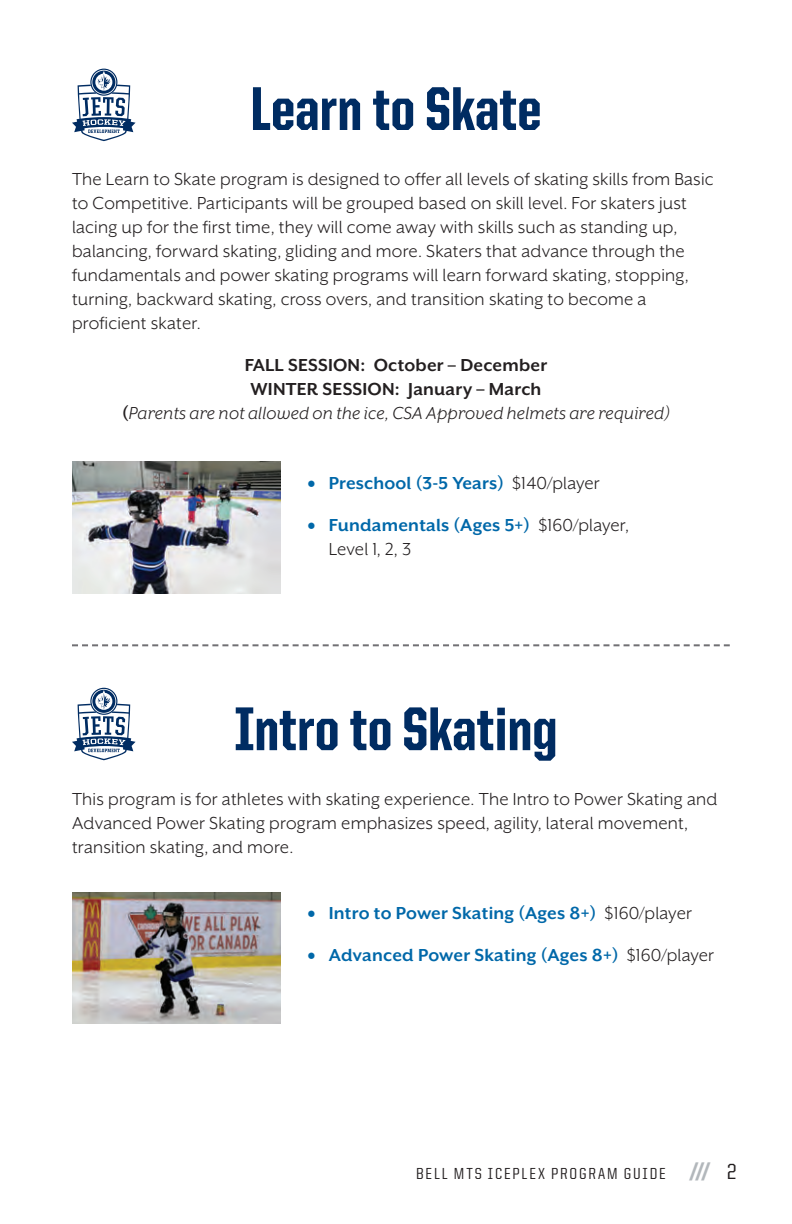
<style>
.page{position:relative;width:792px;height:1224px;background:#fff}
.page>*{position:absolute;margin:0;border:0;box-sizing:border-box;transform-origin:0 0}
.t1{font:800 62px "United Sans Cond";color:#002c62}
.t2{font:20px/24px "Mr Eaves XL San OT";letter-spacing:.01em;color:#231f20}
.t3{font:italic 20px/24px "Mr Eaves XL San OT";letter-spacing:.01em;color:#231f20;text-align:center}
.t4{font:700 20px "Mr Eaves XL San OT";letter-spacing:.01em;color:#0068a9}
.t5{font:500 16px "United Sans Semi Cond";letter-spacing:.12em;color:#231f20}
.s1{font-weight:700;font-style:normal}
.s2{font-family:"Minion Pro";font-weight:400;font-size:24px}
.s3{font-weight:400;color:#231f20}
.s4{font-family:"Minion Pro";font-size:24px;color:#0068a9}
.s5{font-weight:700;color:#0068a9}
.s6{font-weight:800;font-style:italic;font-size:22px;color:#b2b7bb}
.s7{font-size:22px}
</style>
<div class="page">
<svg style="left:72px;top:69px;width:64px;height:72px"></svg>
<svg style="left:72px;top:688px;width:64px;height:72px"></svg>
<img style="left:72px;top:461px;width:208px;height:132px">
<img style="left:72px;top:892px;width:208px;height:132px">
<svg style="left:72px;top:644px;width:658px;height:2px"></svg>
<h1 class="t1" style="left:250px;top:76px;width:293px">Learn to Skate</h1>
<p class="t2" style="left:72px;top:167px;width:643px">The Learn to Skate program is designed to offer all levels of skating skills from Basic to Competitive. Participants will be grouped based on skill level. For skaters just lacing up for the first time, they will come away with skills such as standing up, balancing, forward skating, gliding and more. Skaters that advance through the fundamentals and power skating programs will learn forward skating, stopping, turning, backward skating, cross overs, and transition skating to become a proficient skater.</p>
<p class="t3" style="left:122px;top:353px;width:550px"><span class="s1">FALL SESSION: October – December<br>WINTER SESSION: January – March<br>(</span>Parents are not allowed on the ice, CSA Approved helmets are required)</p>
<p class="t4" style="left:307px;top:473px;width:295px"><span class="s2">•</span> Preschool (3-5 Years) <span class="s3">$140/player</span></p>
<p class="t2" style="left:329px;top:513px;width:302px;text-indent:-22px"><span class="s4">•</span> <span class="s5">Fundamentals (Ages 5+)</span> $160/player,<br>Level 1, 2, 3</p>
<h1 class="t1" style="left:235px;top:697px;width:324px">Intro to Skating</h1>
<p class="t2" style="left:72px;top:787px;width:647px">This program is for athletes with skating experience. The Intro to Power Skating and<br>Advanced Power Skating program emphasizes speed, agility, lateral movement, transition skating, and more.</p>
<p class="t4" style="left:307px;top:903px;width:387px"><span class="s2">•</span> Intro to Power Skating (Ages 8+) <span class="s3">$160/player</span></p>
<p class="t4" style="left:307px;top:945px;width:409px"><span class="s2">•</span> Advanced Power Skating (Ages 8+) <span class="s3">$160/player</span></p>
<p class="t5" style="left:416px;top:1165px;width:322px">BELL MTS ICEPLEX PROGRAM GUIDE <span class="s6">|||</span> <span class="s7">2</span></p>
</div>
